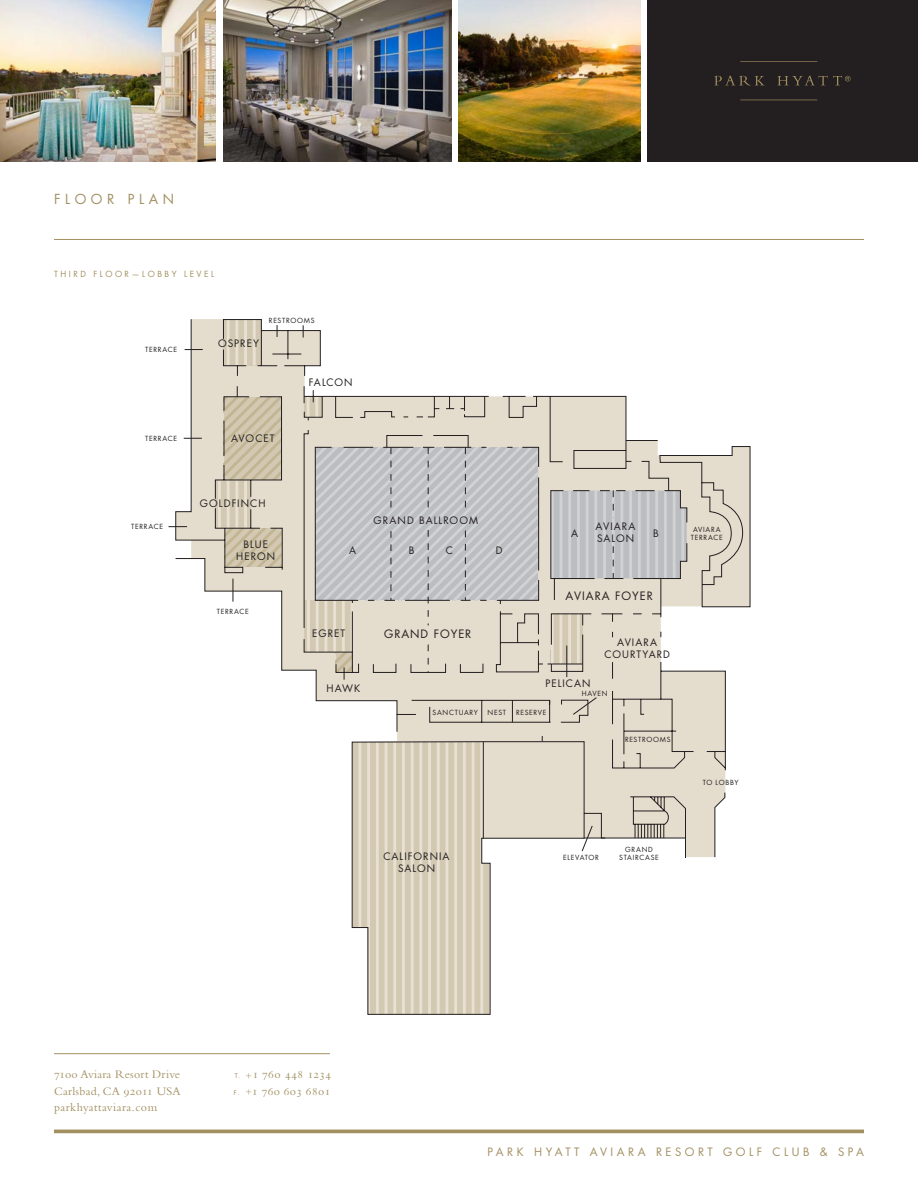
<style>
.page{position:relative;width:918px;height:1188px;background:#fff}
.page>*{position:absolute;margin:0;border:0;box-sizing:border-box;transform-origin:0 0}
.t1{font:13.5px "Futura Std";letter-spacing:.34em;color:#a29061}
.t2{font:12px/16.5px "Bembo Std";letter-spacing:.025em;color:#a29061;text-align:justify}
.t3{font:11.25px "Futura Std";letter-spacing:.31em;color:#a29061}
.t4{font:11.25px "Futura Std";letter-spacing:.085em;color:#231f20}
.t5{font:10.05px/12px "Futura Std";letter-spacing:.1em;color:#231f20;text-align:center}
.t6{font:8.25px "Futura Std";letter-spacing:.3em;color:#a29161}
.t7{font:6.9px/8.2px "Futura Std";letter-spacing:.1em;color:#231f20;text-align:center}
.s1{font-family:"Futura Std";font-size:6.3px}
.s2{font-size:9.75px}
</style>
<div class="page">
<div style="left:648px;top:0;width:270px;height:162px;background:#231f20"></div>
<hr style="left:54px;top:239px;width:810px;height:1px;background:#a29061">
<img style="left:459px;top:0;width:181px;height:162px">
<img style="left:224px;top:0;width:227px;height:162px">
<img style="left:0;top:0;width:216px;height:162px">
<svg style="left:714px;top:76px;width:51px;height:10px"></svg>
<hr style="left:740px;top:61px;width:77px;height:1px;background:#a2905f">
<hr style="left:740px;top:100px;width:77px;height:1px;background:#a2905f">
<svg style="left:777px;top:76px;width:74px;height:9px"></svg>
<hr style="left:54px;top:1053px;width:276px;height:1px;background:#a29061">
<hr style="left:54px;top:1130px;width:810px;height:3px;background:#a29061">
<svg style="left:175px;top:319px;width:101px;height:283px"></svg>
<svg style="left:276px;top:325px;width:474px;height:690px"></svg>
<svg style="left:303px;top:447px;width:235px;height:234px;background:#cac7c3"></svg>
<svg style="left:512px;top:700px;width:1px;height:22px"></svg>
<hr style="left:483px;top:742px;width:1px;height:96px;background:#231f20">
<svg style="left:233px;top:579px;width:1px;height:23px"></svg>
<svg style="left:169px;top:526px;width:18px;height:1px"></svg>
<svg style="left:184px;top:438px;width:18px;height:1px"></svg>
<svg style="left:185px;top:349px;width:18px;height:1px"></svg>
<h1 class="t1" style="left:54px;top:190px;width:122px">FLOOR PLAN</h1>
<p class="t6" style="left:54px;top:268px;width:161px">THIRD FLOOR— LOBBY LEVEL</p>
<p class="t7" style="left:145px;top:346px;width:33px">TERRACE</p>
<h3 class="t5" style="left:218px;top:338px;width:42px">OSPREY</h3>
<p class="t7" style="left:269px;top:316px;width:47px">RESTROOMS</p>
<h3 class="t5" style="left:309px;top:377px;width:45px">FALCON</h3>
<p class="t7" style="left:145px;top:434px;width:33px">TERRACE</p>
<p class="t7" style="left:131px;top:522px;width:33px">TERRACE</p>
<h3 class="t5" style="left:231px;top:432px;width:45px">AVOCET</h3>
<h3 class="t5" style="left:200px;top:497px;width:67px">GOLDFINCH</h3>
<h3 class="t5" style="left:236px;top:538px;width:40px">BLUE<br>HERON</h3>
<p class="t7" style="left:217px;top:607px;width:33px">TERRACE</p>
<h3 class="t5" style="left:374px;top:515px;width:106px">GRAND BALLROOM</h3>
<h3 class="t5" style="left:349px;top:544px;width:9px">A</h3>
<h3 class="t5" style="left:409px;top:544px;width:7px">B</h3>
<h3 class="t5" style="left:446px;top:544px;width:9px">C</h3>
<h3 class="t5" style="left:496px;top:544px;width:8px">D</h3>
<h3 class="t5" style="left:312px;top:627px;width:35px">EGRET</h3>
<h3 class="t5" style="left:327px;top:682px;width:35px">HAWK</h3>
<h3 class="t4" style="left:384px;top:627px;width:89px">GRAND FOYER</h3>
<h3 class="t5" style="left:596px;top:520px;width:41px;text-align:left">AVIARA<br>SALON</h3>
<h3 class="t5" style="left:571px;top:527px;width:9px">A</h3>
<h3 class="t5" style="left:653px;top:527px;width:7px">B</h3>
<h3 class="t4" style="left:565px;top:588px;width:89px">AVIARA FOYER</h3>
<h3 class="t5" style="left:545px;top:678px;width:47px">PELICAN</h3>
<h3 class="t5" style="left:604px;top:637px;width:67px">AVIARA<br>COURTYARD</h3>
<p class="t7" style="left:582px;top:690px;width:27px">HAVEN</p>
<p class="t7" style="left:433px;top:708px;width:47px">SANCTUARY</p>
<p class="t7" style="left:488px;top:708px;width:20px">NEST</p>
<p class="t7" style="left:516px;top:708px;width:32px">RESERVE</p>
<p class="t7" style="left:625px;top:736px;width:47px">RESTROOMS</p>
<p class="t7" style="left:691px;top:526px;width:33px">AVIARA<br>TERRACE</p>
<p class="t7" style="left:703px;top:779px;width:37px">TO LOBBY</p>
<h3 class="t5" style="left:383px;top:850px;width:68px">CALIFORNIA<br>SALON</h3>
<p class="t7" style="left:563px;top:853px;width:37px">ELEVATOR</p>
<p class="t7" style="left:619px;top:845px;width:41px">GRAND<br>STAIRCASE</p>
<h2 class="t2" style="left:54px;top:1066px;width:128px">71oo Aviara Resort Drive Carlsbad, CA 92o11 USA parkhyattaviara.com</h2>
<h2 class="t2" style="left:234px;top:1066px;width:99px"><span class="s1">T.</span> <span class="s2">+</span>1 76o 448 1234<br><span class="s1">F.</span> <span class="s2">+</span>1 76o 6o3 68o1</h2>
<h3 class="t3" style="left:488px;top:1144px;width:378px">PARK HYATT AVIARA RESORT GOLF CLUB &amp; SPA</h3>
</div>
